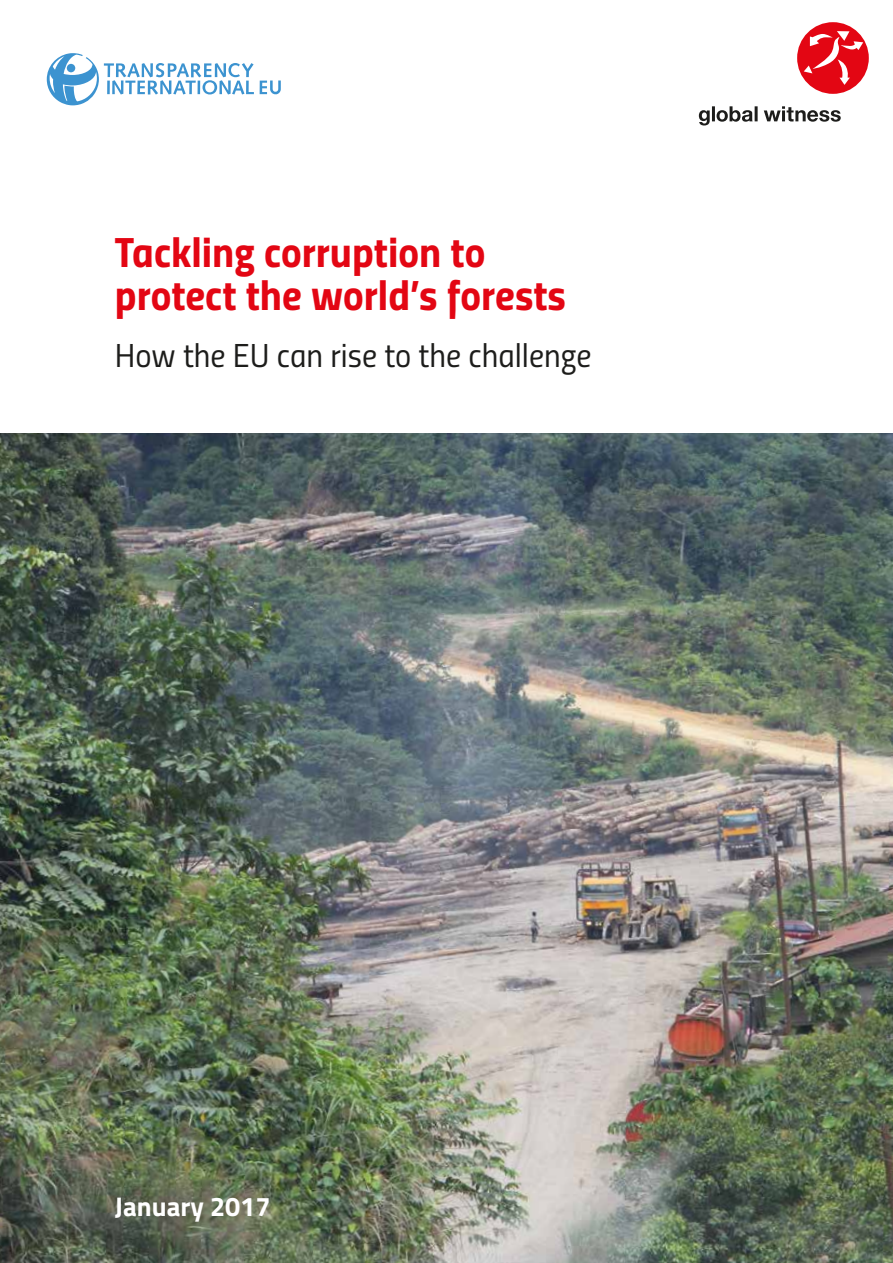
<style>
.page{position:relative;width:893px;height:1263px;background:#fff}
.page>*{position:absolute;margin:0;border:0;box-sizing:border-box;transform-origin:0 0}
.t1{font:42.6px/42.6px "Titillium Bold Upright";color:#e30613}
.t2{font:33.3px "Titillium Regular Upright";color:#1d1d1b}
.t3{font:700 27px "Titillium";color:#fff}
</style>
<div class="page">
<svg style="left:699px;top:106px;width:142px;height:20px"></svg>
<div style="left:797px;top:22px;width:72px;height:72px;background:#e30613;border-radius:50%"></div>
<svg style="left:804px;top:31px;width:59px;height:54px"></svg>
<img style="left:0;top:434px;width:893px;height:829px">
<svg style="left:47px;top:53px;width:207px;height:52px"></svg>
<svg style="left:260px;top:81px;width:21px;height:13px"></svg>
<p class="t1" style="left:115px;top:228px;width:452px">Tackling corruption to protect the world’s forests</p>
<p class="t2" style="left:115px;top:331px;width:478px">How the EU can rise to the challenge</p>
<p class="t3" style="left:115px;top:1186px;width:157px">January 2017</p>
</div>
